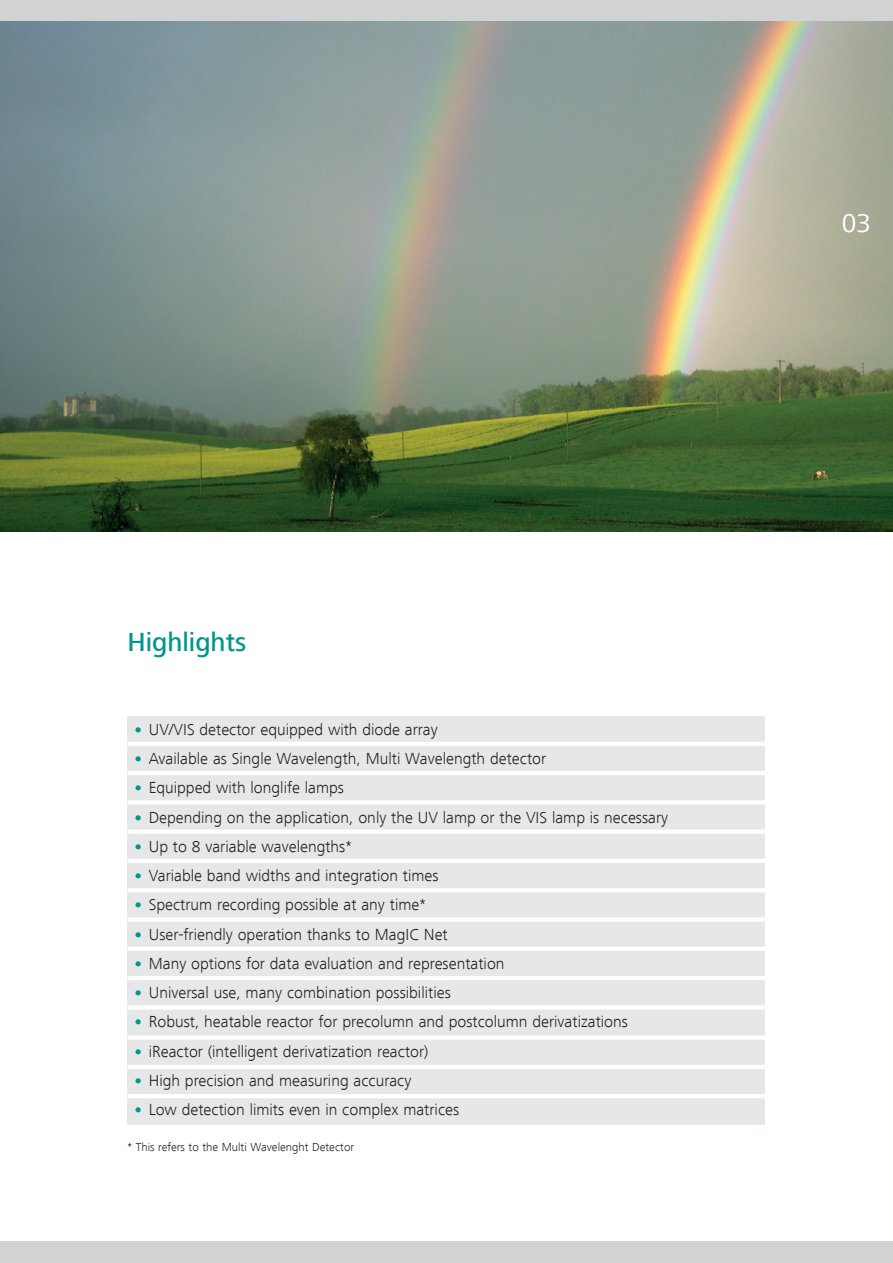
<style>
.page{position:relative;width:893px;height:1263px;background:#fff}
.page>*{position:absolute;margin:0;border:0;box-sizing:border-box;transform-origin:0 0}
.t1{font:500 27px "Frutiger Next LT";color:#00968f}
.t2{font:27px "Frutiger Next LT";color:#fff}
.t3{font:300 16.5px "Frutiger Next LT";color:#231f20}
.t4{font:300 12px "Frutiger Next LT";color:#231f20}
.s1{font-weight:800;color:#00968f}
</style>
<div class="page">
<div style="left:0;top:1242px;width:893px;height:21px;background:#d1d2d4"></div>
<div style="left:0;top:0;width:893px;height:21px;background:#d1d2d4"></div>
<img style="left:0;top:21px;width:893px;height:510px">
<div style="left:128px;top:716px;width:637px;height:409px;background:#e6e7e9"></div>
<hr style="left:128px;top:742px;width:637px;height:4px;background:#fff">
<hr style="left:128px;top:771px;width:637px;height:4px;background:#fff">
<hr style="left:128px;top:800px;width:637px;height:4px;background:#fff">
<div style="left:128px;top:829px;width:637px;height:5px;background:#fff"></div>
<hr style="left:128px;top:859px;width:637px;height:4px;background:#fff">
<hr style="left:128px;top:888px;width:637px;height:4px;background:#fff">
<div style="left:128px;top:917px;width:637px;height:5px;background:#fff"></div>
<hr style="left:128px;top:947px;width:637px;height:4px;background:#fff">
<hr style="left:128px;top:976px;width:637px;height:4px;background:#fff">
<hr style="left:128px;top:1005px;width:637px;height:4px;background:#fff">
<div style="left:128px;top:1035px;width:637px;height:5px;background:#fff"></div>
<hr style="left:128px;top:1065px;width:637px;height:4px;background:#fff">
<hr style="left:128px;top:1094px;width:637px;height:4px;background:#fff">
<h1 class="t1" style="left:128px;top:627px;width:120px">Highlights</h1>
<p class="t3" style="left:133px;top:720px;width:306px"><span class="s1">•</span> UV/VIS detector equipped with diode array</p>
<p class="t3" style="left:133px;top:749px;width:415px"><span class="s1">•</span> Available as Single Wavelength, Multi Wavelength detector</p>
<p class="t3" style="left:133px;top:779px;width:212px"><span class="s1">•</span> Equipped with longlife lamps</p>
<p class="t3" style="left:133px;top:808px;width:537px"><span class="s1">•</span> Depending on the application, only the UV lamp or the VIS lamp is necessary</p>
<p class="t3" style="left:133px;top:837px;width:220px"><span class="s1">•</span> Up to 8 variable wavelengths*</p>
<p class="t3" style="left:133px;top:866px;width:307px"><span class="s1">•</span> Variable band widths and integration times</p>
<p class="t3" style="left:133px;top:896px;width:294px"><span class="s1">•</span> Spectrum recording possible at any time*</p>
<p class="t3" style="left:133px;top:925px;width:316px"><span class="s1">•</span> User-friendly operation thanks to MagIC Net</p>
<p class="t3" style="left:133px;top:954px;width:373px"><span class="s1">•</span> Many options for data evaluation and representation</p>
<p class="t3" style="left:133px;top:983px;width:319px"><span class="s1">•</span> Universal use, many combination possibilities</p>
<p class="t3" style="left:133px;top:1013px;width:496px"><span class="s1">•</span> Robust, heatable reactor for precolumn and postcolumn derivatizations</p>
<p class="t3" style="left:133px;top:1042px;width:297px"><span class="s1">•</span> iReactor (intelligent derivatization reactor)</p>
<p class="t3" style="left:133px;top:1071px;width:280px"><span class="s1">•</span> High precision and measuring accuracy</p>
<p class="t3" style="left:133px;top:1100px;width:328px"><span class="s1">•</span> Low detection limits even in complex matrices</p>
<p class="t4" style="left:128px;top:1140px;width:228px">* This refers to the Multi Wavelenght Detector</p>
<h1 class="t2" style="left:842px;top:208px;width:31px">03</h1>
</div>
